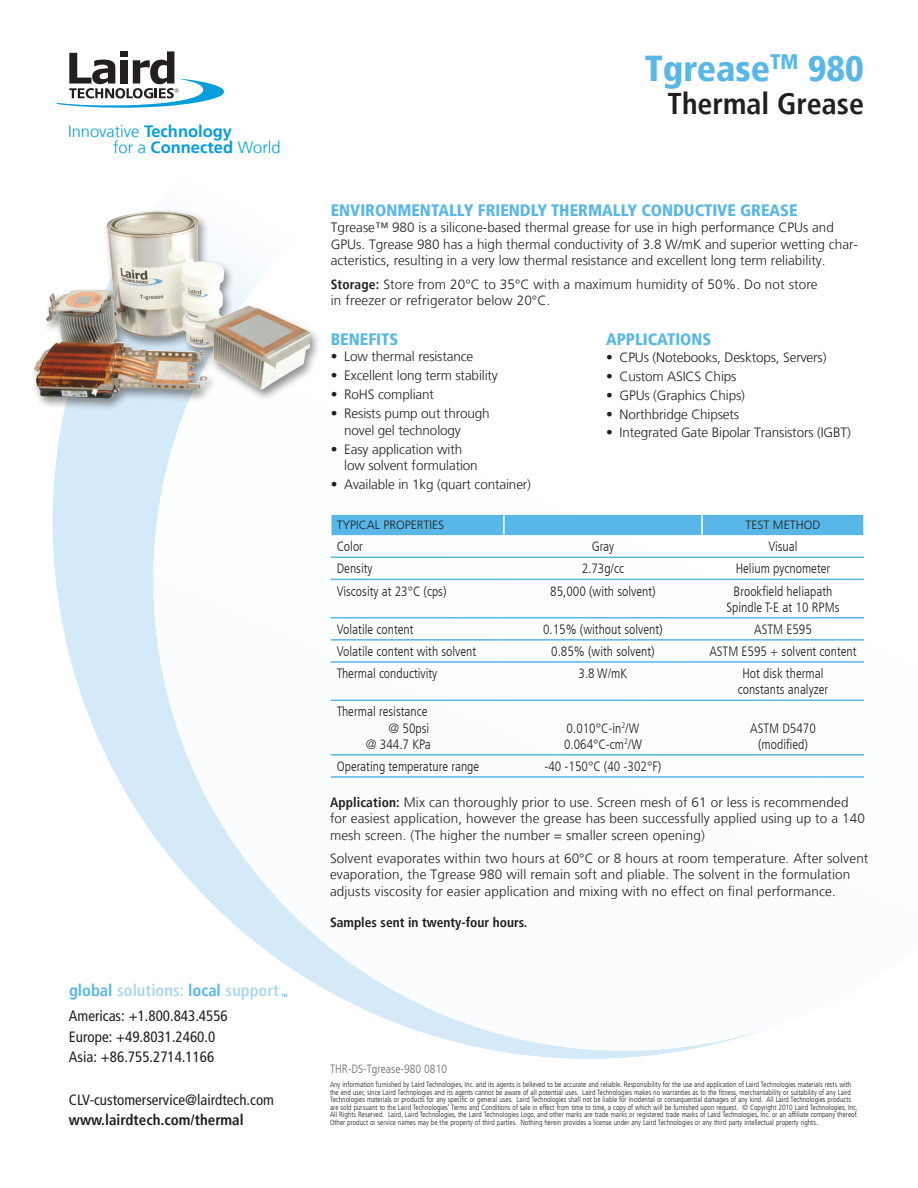
<style>
.page{position:relative;width:918px;height:1188px;background:#fff}
.page>*{position:absolute;margin:0;border:0;box-sizing:border-box;transform-origin:0 0}
.t1{font:900 condensed 36px "Frutiger LT";color:#58b7e7}
.t2{font:700 condensed 30px "Frutiger LT";color:#231f20}
.t3{font:900 condensed 16.5px "Frutiger LT";color:#58b7e7}
.t4{font:300 16.5px/16.5px "Frutiger LT";color:#069ddc}
.t5{font:700 condensed 16.5px "Frutiger LT";color:#aed7f1}
.t6{font:condensed 15px/20.1px "Frutiger LT";color:#231f20}
.t7{font:700 condensed 15px "Frutiger LT";color:#231f20}
.t8{font:300 13.5px/16.5px "Frutiger LT";color:#231f20}
.t9{font:300 condensed 13.5px/16.2px "Frutiger LT";color:#231f20;text-align:center}
.t10{font:700 condensed 13.5px "Frutiger LT";color:#231f20}
.t11{font:300 12px "Frutiger LT";color:#231f20}
.t12{font:300 condensed 12px "Frutiger LT";color:#6d6e71}
.t13{font:300 condensed 7.5px/7.5px "Frutiger LT";color:#231f20}
.t14{font:700 condensed 4.5px "Frutiger LT";color:#58b7e7}
.s1{font-weight:700}
.s2{color:#58b7e7}
.s3{font-weight:700;font-stretch:condensed}
.s4{font-stretch:condensed}
.s5{color:#6d6e71}
</style>
<div class="page">
<svg style="left:52px;top:412px;width:812px;height:647px"></svg>
<svg style="left:56px;top:51px;width:168px;height:57px"></svg>
<div style="left:332px;top:515px;width:531px;height:20px;background:#58b7e7"></div>
<hr style="left:330px;top:513px;width:174px;height:2px;background:#fff">
<hr style="left:330px;top:515px;width:2px;height:20px;background:#fff">
<hr style="left:504px;top:513px;width:198px;height:2px;background:#fff">
<hr style="left:503px;top:515px;width:2px;height:20px;background:#fff">
<hr style="left:702px;top:513px;width:163px;height:2px;background:#fff">
<hr style="left:701px;top:515px;width:2px;height:20px;background:#fff">
<hr style="left:863px;top:515px;width:2px;height:20px;background:#fff">
<hr style="left:331px;top:557px;width:173px;height:1px;background:#58b7e7">
<hr style="left:504px;top:557px;width:198px;height:1px;background:#58b7e7">
<hr style="left:702px;top:557px;width:162px;height:1px;background:#58b7e7">
<hr style="left:331px;top:579px;width:173px;height:1px;background:#58b7e7">
<hr style="left:504px;top:579px;width:198px;height:1px;background:#58b7e7">
<hr style="left:702px;top:579px;width:162px;height:1px;background:#58b7e7">
<hr style="left:331px;top:617px;width:173px;height:1px;background:#58b7e7">
<hr style="left:504px;top:617px;width:198px;height:1px;background:#58b7e7">
<hr style="left:702px;top:617px;width:162px;height:1px;background:#58b7e7">
<hr style="left:331px;top:639px;width:173px;height:2px;background:#58b7e7">
<hr style="left:504px;top:639px;width:198px;height:2px;background:#58b7e7">
<hr style="left:702px;top:639px;width:162px;height:2px;background:#58b7e7">
<hr style="left:331px;top:661px;width:173px;height:2px;background:#58b7e7">
<hr style="left:504px;top:661px;width:198px;height:2px;background:#58b7e7">
<hr style="left:702px;top:661px;width:162px;height:2px;background:#58b7e7">
<hr style="left:331px;top:700px;width:173px;height:1px;background:#58b7e7">
<hr style="left:504px;top:700px;width:198px;height:1px;background:#58b7e7">
<hr style="left:702px;top:700px;width:162px;height:1px;background:#58b7e7">
<hr style="left:331px;top:754px;width:173px;height:2px;background:#58b7e7">
<hr style="left:504px;top:754px;width:198px;height:2px;background:#58b7e7">
<hr style="left:702px;top:754px;width:162px;height:2px;background:#58b7e7">
<hr style="left:331px;top:776px;width:173px;height:2px;background:#58b7e7">
<hr style="left:504px;top:776px;width:198px;height:2px;background:#58b7e7">
<hr style="left:702px;top:776px;width:162px;height:2px;background:#58b7e7">
<div style="left:29px;top:208px;width:291px;height:204px;background:#231f20;opacity:.5"></div>
<img style="left:33px;top:215px;width:175px;height:184px">
<p class="t4" style="left:113px;top:124px;width:169px;text-indent:-45px">Innovative <span class="s1">Technology<br></span>for a <span class="s1">Connected</span> World</p>
<p class="t5" style="left:69px;top:983px;width:212px"><span class="s2">global</span> solutions: <span class="s2">local</span> support</p>
<p class="t14" style="left:282px;top:993px;width:7px">TM</p>
<p class="t6" style="left:69px;top:1007px;width:160px">Americas: +1.800.843.4556<br>Europe: +49.8031.2460.0<br>Asia: +86.755.2714.1166</p>
<p class="t6" style="left:69px;top:1091px;width:207px">CLV-customerservice@lairdtech.com</p>
<p class="t7" style="left:69px;top:1114px;width:176px">www.lairdtech.com/thermal</p>
<h1 class="t1" style="left:645px;top:55px;width:221px">Tgrease<sup>TM</sup> 980</h1>
<h2 class="t2" style="left:668px;top:91px;width:198px">Thermal Grease</h2>
<p class="t3" style="left:331px;top:204px;width:468px">ENVIRONMENTALLY FRIENDLY THERMALLY CONDUCTIVE GREASE</p>
<p class="t8" style="left:331px;top:221px;width:529px">Tgrease™ 980 is a silicone-based thermal grease for use in high performance CPUs and<br>GPUs. Tgrease 980 has a high thermal conductivity of 3.8 W/mK and superior wetting char&shy;acteristics, resulting in a very low thermal resistance and excellent long term reliability.</p>
<p class="t8" style="left:331px;top:277px;width:488px"><span class="s3">Storage:</span> Store from 20<span class="s4">°</span>C to 35<span class="s4">°</span>C with a maximum humidity of 50%. Do not store in freezer or refrigerator below 20<span class="s4">°</span>C.</p>
<p class="t3" style="left:331px;top:333px;width:69px">BENEFITS</p>
<p class="t8" style="left:331px;top:349px;width:144px">• Low thermal resistance</p>
<p class="t8" style="left:331px;top:368px;width:169px">• Excellent long term stability</p>
<p class="t8" style="left:331px;top:387px;width:105px">• RoHS compliant</p>
<p class="t8" style="left:344px;top:406px;width:147px;text-indent:-13px">• Resists pump out through novel gel technology</p>
<p class="t8" style="left:344px;top:441px;width:135px;text-indent:-14px">• Easy application with low solvent formulation</p>
<p class="t8" style="left:331px;top:476px;width:202px">• Available in 1kg (quart container)</p>
<p class="t3" style="left:606px;top:334px;width:107px">APPLICATIONS</p>
<p class="t8" style="left:606px;top:349px;width:222px">• CPUs (Notebooks, Desktops, Servers)</p>
<p class="t8" style="left:606px;top:368px;width:132px">• Custom ASICS Chips</p>
<p class="t8" style="left:606px;top:387px;width:141px">• GPUs (Graphics Chips)</p>
<p class="t8" style="left:606px;top:406px;width:135px">• Northbridge Chipsets</p>
<p class="t8" style="left:606px;top:425px;width:246px">• Integrated Gate Bipolar Transistors (IGBT)</p>
<p class="t11" style="left:337px;top:518px;width:109px">TYPICAL PROPERTIES</p>
<p class="t11" style="left:746px;top:518px;width:76px">TEST METHOD</p>
<p class="t9" style="left:337px;top:540px;width:28px">Color</p>
<p class="t9" style="left:592px;top:540px;width:24px">Gray</p>
<p class="t9" style="left:768px;top:540px;width:31px">Visual</p>
<p class="t9" style="left:337px;top:562px;width:37px">Density</p>
<p class="t9" style="left:582px;top:562px;width:44px">2.73g/cc</p>
<p class="t9" style="left:736px;top:562px;width:96px">Helium pycnometer</p>
<p class="t9" style="left:337px;top:584px;width:111px">Viscosity at 23°C (cps)</p>
<p class="t9" style="left:550px;top:584px;width:107px">85,000 (with solvent)</p>
<p class="t9" style="left:727px;top:583px;width:114px">Brookfield heliapath<br>Spindle T-E at 10 RPMs</p>
<p class="t9" style="left:337px;top:622px;width:78px">Volatile content</p>
<p class="t9" style="left:543px;top:621px;width:121px">0.15% (without solvent)</p>
<p class="t9" style="left:754px;top:621px;width:59px">ASTM E595</p>
<p class="t9" style="left:337px;top:644px;width:141px">Volatile content with solvent</p>
<p class="t9" style="left:551px;top:643px;width:105px">0.85% (with solvent)</p>
<p class="t9" style="left:709px;top:643px;width:149px">ASTM E595 + solvent content</p>
<p class="t9" style="left:337px;top:666px;width:102px">Thermal conductivity</p>
<p class="t9" style="left:579px;top:666px;width:50px">3.8 W/mK</p>
<p class="t9" style="left:738px;top:666px;width:92px">Hot disk thermal constants analyzer</p>
<p class="t9" style="left:337px;top:704px;width:96px;text-align:right">Thermal resistance @ 50psi<br>@ 344.7 KPa</p>
<p class="t9" style="left:564px;top:720px;width:79px;text-align:left">0.010°C-in<sup>2</sup>/W<br>0.064°C-cm<sup>2</sup>/W</p>
<p class="t9" style="left:750px;top:720px;width:67px">ASTM D5470 (modified)</p>
<p class="t9" style="left:337px;top:759px;width:144px">Operating temperature range</p>
<p class="t9" style="left:544px;top:758px;width:119px">-40 -150°C (40 -302°F)</p>
<p class="t8" style="left:330px;top:794px;width:537px"><span class="s3">Application:</span> Mix can thoroughly prior to use. Screen mesh of 61 or less is recommended for easiest application, however the grease has been successfully applied using up to a 140 mesh screen. (The higher the number = smaller screen opening)</p>
<p class="t8" style="left:330px;top:850px;width:540px">Solvent evaporates within two hours at 60<span class="s4">°</span>C or 8 hours at room temperature. After solvent evaporation, the Tgrease 980 will remain soft and pliable. The solvent in the formulation adjusts viscosity for easier application and mixing with no effect on final performance.</p>
<p class="t10" style="left:330px;top:917px;width:199px">Samples sent in twenty-four hours.</p>
<p class="t12" style="left:330px;top:1062px;width:119px">THR-DS-Tgrease-980 0810</p>
<p class="t13" style="left:330px;top:1081px;width:529px">Any information furnished by Laird Technologies, Inc. and its agents is believed to be accurate and reliable. Responsibility for the use and application of Laird Technologies materials rests with the end user, since Laird Technologies and its agents cannot be aware of all potential uses. Laird Technologies makes no warranties as to the fitness, merchantability or suitability of any Laird Technologies materials or products for any specific or general uses. Laird Technologies shall not be liable for incidental or consequential damages of any kind. All Laird Technologies products are sold pursuant to the Laird Technologies’ Terms and Conditions of sale in effect from time to time, a copy of which will be furnished upon request. © Copyright 2010 Laird Technologies, Inc.<br>All Rights Reserved. Laird, Laird Technologies, the Laird Technologies Logo, and other marks are trade marks or registered trade marks of Laird Technologies, Inc. or an affiliate company thereof.<br>Other product or service names may be the property of third parties. Nothing herein provides a license under any Laird Technologies or any third party intellectual property rights.<span class="s5">.</span></p>
</div>
